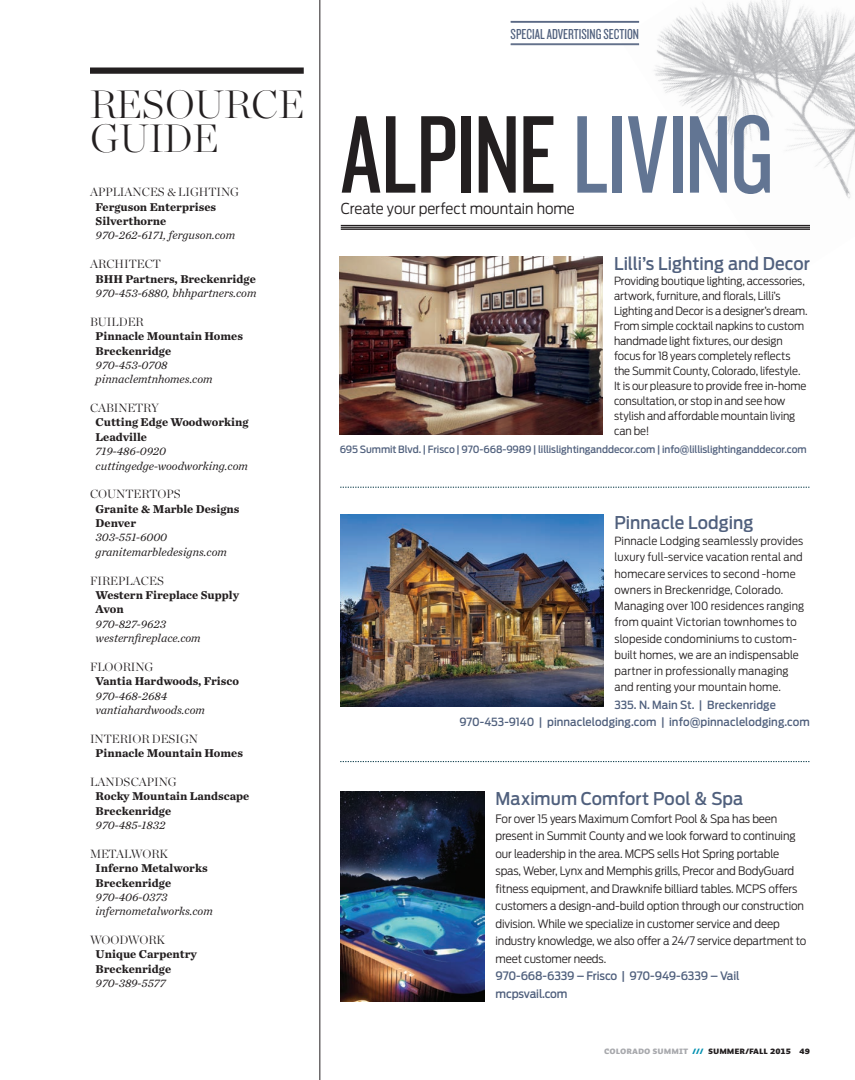
<style>
.page{position:relative;width:855px;height:1080px;background:#fff}
.page>*{position:absolute;margin:0;border:0;box-sizing:border-box;transform-origin:0 0}
.t1{font:114.75px "Knockout HTF28 Junior Featherwt";letter-spacing:-.01em;color:#231f20}
.t2{font:200 39.38px/33.8px "Chronicle Display";color:#231f20}
.t3{font:500 17.5px "Antenna Text";letter-spacing:.005em;color:#50607d}
.t4{font:300 15px "Antenna Text";letter-spacing:-.005em;color:#231f20}
.t5{font:15px "Knockout HTF28 Junior Featherwt";color:#50607d}
.t6{font:700 11.88px/14.4px "Chronicle Text G1";color:#231f20}
.t7{font:italic 11.88px/14.4px "Chronicle Text G1";color:#231f20}
.t8{font:300 11.88px "Chronicle Display";color:#231f20}
.t9{font:300 11.5px/17.5px "Antenna Text";letter-spacing:-.01em;color:#231f20}
.t10{font:500 11.5px/17.5px "Antenna Text";letter-spacing:-.01em;color:#50607d}
.t11{font:300 11.25px/15px "Antenna Text";letter-spacing:-.005em;color:#231f20}
.t12{font:500 11.25px/17.5px "Antenna Text";letter-spacing:.005em;color:#50607d}
.t13{font:500 10px "Antenna Text";letter-spacing:-.005em;color:#50607d}
.t14{font:10px "Auto 1 Black Sm Cp";color:#231f20}
.s1{color:#627593}
.s2{color:#a8a9ad}
.s3{color:#0090b0}
.s4{font-family:"Chronicle Text G1";font-weight:700}
</style>
<div class="page">
<hr style="left:320px;top:0;width:1px;height:1080px;background:#231f20">
<img style="left:619px;top:0;width:236px;height:227px">
<img style="left:340px;top:256px;width:263px;height:178px">
<hr style="left:511px;top:21px;width:128px;height:1px;background:#50607d">
<hr style="left:511px;top:22px;width:128px;height:1px;background:#50607d">
<hr style="left:511px;top:44px;width:128px;height:1px;background:#50607d">
<hr style="left:341px;top:225px;width:469px;height:1px;background:#231f20">
<hr style="left:341px;top:227px;width:469px;height:1px;background:#231f20">
<hr style="left:341px;top:228px;width:469px;height:2px;background:#231f20">
<svg style="left:340px;top:487px;width:469px;height:1px"></svg>
<svg style="left:340px;top:761px;width:469px;height:1px"></svg>
<img style="left:340px;top:791px;width:144px;height:211px">
<img style="left:340px;top:515px;width:263px;height:192px">
<div style="left:90px;top:68px;width:214px;height:6px;background:#231f20"></div>
<h2 class="t2" style="left:90px;top:85px;width:216px">RESOURCE<br>GUIDE</h2>
<p class="t8" style="left:90px;top:183px;width:151px">APPLIANCES &amp; LIGHTING</p>
<p class="t6" style="left:96px;top:199px;width:122px">Ferguson Enterprises<br>Silverthorne</p>
<p class="t7" style="left:96px;top:228px;width:141px">970-262-6171, ferguson.com</p>
<p class="t8" style="left:90px;top:255px;width:73px">ARCHITECT</p>
<p class="t6" style="left:96px;top:271px;width:162px">BHH Partners, Breckenridge</p>
<p class="t7" style="left:96px;top:285px;width:162px">970-453-6880, bhhpartners.com</p>
<p class="t8" style="left:90px;top:313px;width:55px">BUILDER</p>
<p class="t6" style="left:96px;top:328px;width:149px">Pinnacle Mountain Homes<br>Breckenridge</p>
<p class="t7" style="left:96px;top:357px;width:119px">970-453-0708 pinnaclemtnhomes.com</p>
<p class="t8" style="left:90px;top:399px;width:70px">CABINETRY</p>
<p class="t6" style="left:96px;top:415px;width:154px">Cutting Edge Woodworking<br>Leadville</p>
<p class="t7" style="left:96px;top:443px;width:154px">719-486-0920 cuttingedge-woodworking.com</p>
<p class="t8" style="left:90px;top:485px;width:92px">COUNTERTOPS</p>
<p class="t6" style="left:96px;top:501px;width:145px">Granite &amp; Marble Designs<br>Denver</p>
<p class="t7" style="left:96px;top:530px;width:133px">303-551-6000 granitemarbledesigns.com</p>
<p class="t8" style="left:90px;top:571px;width:75px">FIREPLACES</p>
<p class="t6" style="left:96px;top:587px;width:145px">Western Fireplace Supply<br>Avon</p>
<p class="t7" style="left:96px;top:616px;width:107px">970-827-9623 westernfireplace.com</p>
<p class="t8" style="left:90px;top:658px;width:65px">FLOORING</p>
<p class="t6" style="left:96px;top:673px;width:145px">Vantia Hardwoods, Frisco</p>
<p class="t7" style="left:96px;top:688px;width:111px">970-468-2684 vantiahardwoods.com</p>
<p class="t8" style="left:90px;top:730px;width:110px">INTERIOR DESIGN</p>
<p class="t6" style="left:96px;top:745px;width:149px">Pinnacle Mountain Homes</p>
<p class="t8" style="left:90px;top:773px;width:88px">LANDSCAPING</p>
<p class="t6" style="left:96px;top:788px;width:155px">Rocky Mountain Landscape<br>Breckenridge</p>
<p class="t7" style="left:96px;top:817px;width:71px">970-485-1832</p>
<p class="t8" style="left:90px;top:845px;width:80px">METALWORK</p>
<p class="t6" style="left:96px;top:860px;width:114px">Inferno Metalworks<br>Breckenridge</p>
<p class="t7" style="left:96px;top:889px;width:119px">970-406-0373 infernometalworks.com</p>
<p class="t8" style="left:90px;top:931px;width:77px">WOODWORK</p>
<p class="t6" style="left:96px;top:947px;width:103px">Unique Carpentry<br>Breckenridge</p>
<p class="t7" style="left:96px;top:975px;width:72px">970-389-5577</p>
<h3 class="t5" style="left:511px;top:27px;width:130px">SPECIAL ADVERTISING SECTION</h3>
<h1 class="t1" style="left:341px;top:98px;width:434px">ALPINE<span class="s1">LIVING</span></h1>
<h3 class="t4" style="left:341px;top:200px;width:236px">Create your perfect mountain home</h3>
<h3 class="t3" style="left:614px;top:254px;width:197px">Lilli’s Lighting and Decor</h3>
<p class="t11" style="left:614px;top:274px;width:195px">Providing boutique lighting, accessories, artwork, furniture, and florals, Lilli’s Lighting and Decor is a designer’s dream.<br>From simple cocktail napkins to custom handmade light fixtures, our design focus for 18 years completely reflects the Summit County, Colorado, lifestyle.<br>It is our pleasure to provide free in-home consultation, or stop in and see how stylish and affordable mountain living can be!</p>
<p class="t13" style="left:340px;top:443px;width:468px">695 Summit Blvd. | Frisco | 970-668-9989 | lillislightinganddecor.com | info@lillislightinganddecor.com</p>
<h3 class="t3" style="left:615px;top:512px;width:141px">Pinnacle Lodging</h3>
<p class="t11" style="left:615px;top:533px;width:191px;line-height:16.2px">Pinnacle Lodging seamlessly provides luxury full-service vacation rental and homecare services to second -home owners in Breckenridge, Colorado.<br>Managing over 100 residences ranging from quaint Victorian townhomes to slopeside condominiums to custom&shy;built homes, we are an indispensable partner in professionally managing and renting your mountain home.</p>
<p class="t12" style="left:459px;top:696px;width:352px;text-indent:155px">335. N. Main St. | Breckenridge<br>970-453-9140 | pinnaclelodging.com | info@pinnaclelodging.com</p>
<h3 class="t3" style="left:496px;top:788px;width:249px">Maximum Comfort Pool &amp; Spa</h3>
<p class="t9" style="left:496px;top:810px;width:312px">For over 15 years Maximum Comfort Pool &amp; Spa has been present in Summit County and we look forward to continuing our leadership in the area. MCPS sells Hot Spring portable spas, Weber, Lynx and Memphis grills, Precor and BodyGuard fitness equipment, and Drawknife billiard tables. MCPS offers customers a design-and-build option through our construction division. While we specialize in customer service and deep industry knowledge, we also offer a 24/7 service department to meet customer needs.</p>
<p class="t10" style="left:496px;top:967px;width:246px">970-668-6339 – Frisco | 970-949-6339 – Vail mcpsvail.com</p>
<p class="t14" style="left:602px;top:1047px;width:209px"><span class="s2">COLORADO SUMMIT</span> <span class="s3">///</span> SUMMER/FALL 2015 <span class="s4">49</span></p>
<p class="t14" style="left:604px;top:1046px;width:202px"><span class="s2">COLORADO SUMMIT</span> <span class="s3">///</span> SUMMER/FALL 2015 4</p>
</div>
